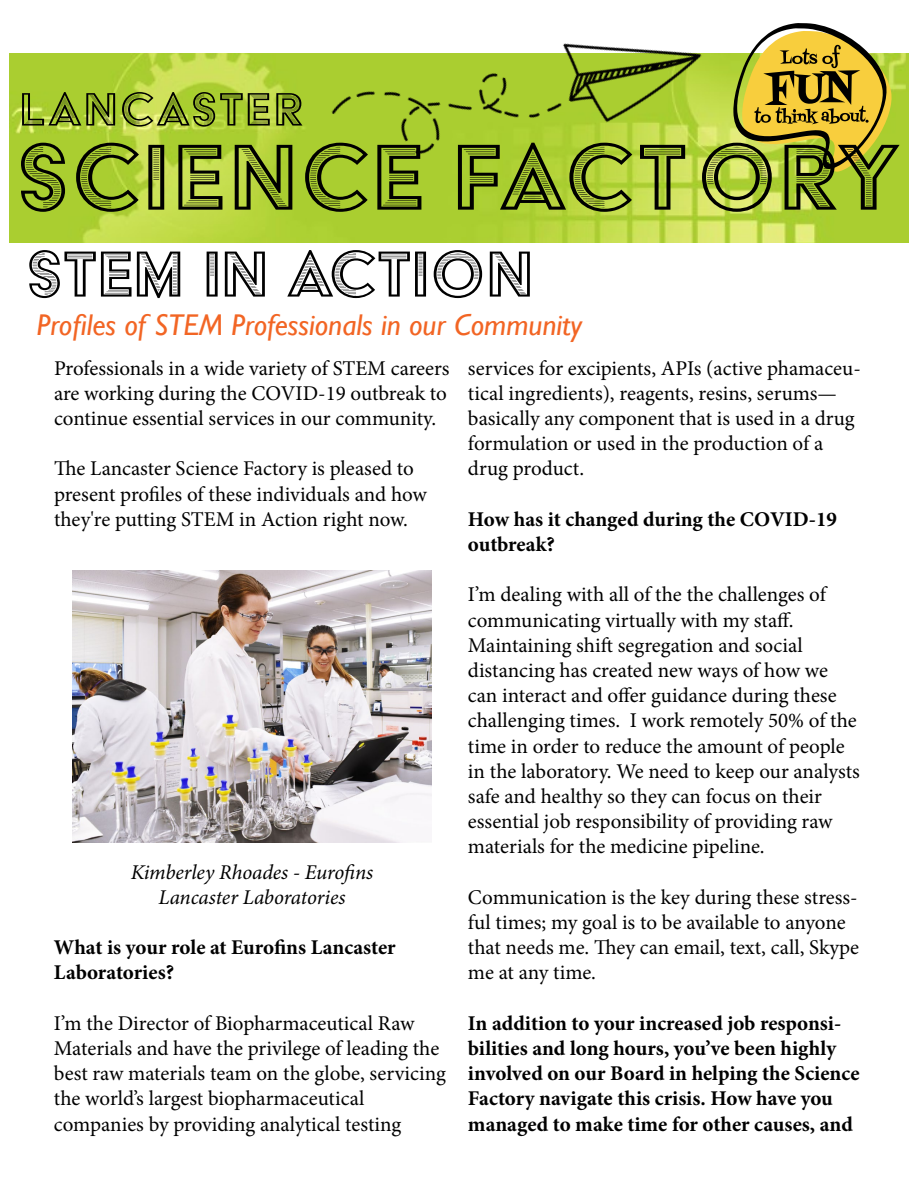
<style>
.page{position:relative;width:918px;height:1188px;background:#fff}
.page>*{position:absolute;margin:0;border:0;box-sizing:border-box;transform-origin:0 0}
.t1{font:108px "Acier BAT Text Gris";letter-spacing:.015em;color:#000}
.t2{font:75px "Acier BAT Text Gris";color:#000}
.t3{font:54px "Acier BAT Text Gris";letter-spacing:.025em;color:#000}
.t4{font:italic 30px "Gill Sans";color:#f26524}
.t5{font:21px/25.2px "Minion Pro";color:#000}
.t6{font:700 21px/25.2px "Minion Pro";color:#000}
.t7{font:italic 21px/25.2px "Minion Pro";letter-spacing:-.01em;color:#000;text-align:center}
</style>
<div class="page">
<img style="left:10px;top:54px;width:898px;height:189px">
<svg style="left:733px;top:23px;width:160px;height:149px;background:#bbaf48"></svg>
<img style="left:321px;top:43px;width:392px;height:200px">
<img style="left:73px;top:570px;width:358px;height:272px">
<h3 class="t3" style="left:19px;top:81px;width:285px">LANCASTER</h3>
<h1 class="t1" style="left:16px;top:120px;width:887px">SCIENCE FACTORY</h1>
<h2 class="t2" style="left:26px;top:234px;width:509px">STEM IN ACTION</h2>
<h3 class="t4" style="left:37px;top:307px;width:547px">Profiles of STEM Professionals in our Community</h3>
<p class="t5" style="left:54px;top:355px;width:397px">Professionals in a wide variety of STEM careers are working during the COVID-19 outbreak to continue essential services in our community.</p>
<p class="t5" style="left:54px;top:456px;width:374px">The Lancaster Science Factory is pleased to present profiles of these individuals and how they're putting STEM in Action right now.</p>
<p class="t5" style="left:468px;top:355px;width:394px">services for excipients, APIs (active phamaceu&shy;tical ingredients), reagents, resins, serums— basically any component that is used in a drug formulation or used in the production of a drug product.</p>
<p class="t6" style="left:468px;top:506px;width:371px">How has it changed during the COVID-19 outbreak?</p>
<p class="t5" style="left:468px;top:582px;width:393px">I’m dealing with all of the the challenges of communicating virtually with my staff.<br>Maintaining shift segregation and social distancing has created new ways of how we can interact and offer guidance during these challenging times. I work remotely 50% of the time in order to reduce the amount of people in the laboratory. We need to keep our analysts safe and healthy so they can focus on their essential job responsibility of providing raw materials for the medicine pipeline.</p>
<p class="t5" style="left:468px;top:885px;width:393px">Communication is the key during these stress&shy;ful times; my goal is to be available to anyone that needs me. They can email, text, call, Skype me at any time.</p>
<p class="t6" style="left:468px;top:1010px;width:393px">In addition to your increased job responsi&shy;bilities and long hours, you’ve been highly involved on our Board in helping the Science Factory navigate this crisis. How have you managed to make time for other causes, and</p>
<p class="t7" style="left:131px;top:859px;width:244px">Kimberley Rhoades - Eurofins<br>Lancaster Laboratories</p>
<p class="t6" style="left:54px;top:935px;width:343px">What is your role at Eurofins Lancaster<br>Laboratories?</p>
<p class="t5" style="left:54px;top:1011px;width:393px">I’m the Director of Biopharmaceutical Raw Materials and have the privilege of leading the best raw materials team on the globe, servicing the world’s largest biopharmaceutical companies by providing analytical testing</p>
</div>
